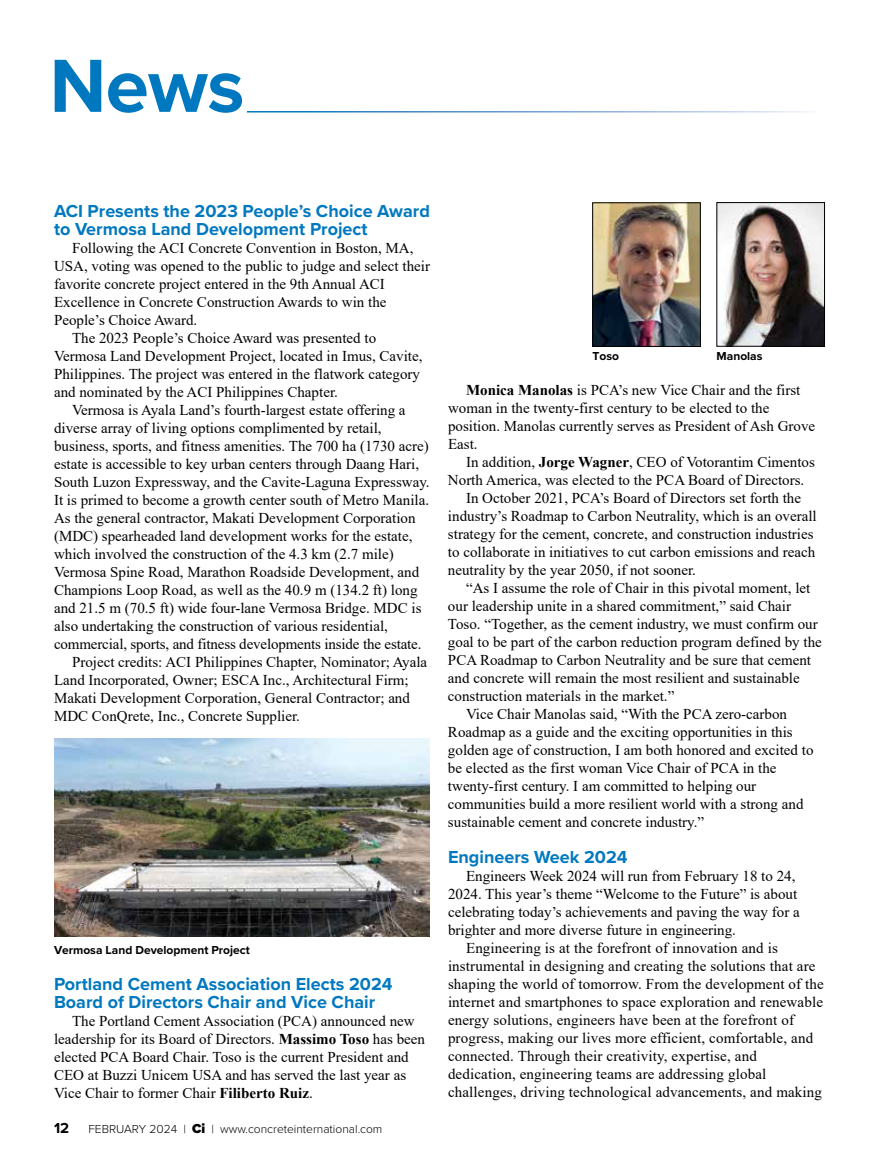
<style>
.page{position:relative;width:878px;height:1175px;background:#fff}
.page>*{position:absolute;margin:0;border:0;box-sizing:border-box;transform-origin:0 0}
.t1{font:700 78px "Proxima Nova";color:#0078bf}
.t2{font:700 18px/18px "Proxima Nova";color:#0078bf}
.t3{font:15px/18px "Times New Roman";color:#000}
.t4{font:700 15px "Proxima Nova";color:#000}
.t5{font:300 12px "Proxima Nova";color:#000}
.t6{font:700 12px "Proxima Nova";color:#000}
.s1{font-weight:700}
.s2{font-weight:900;font-size:13.5px}
</style>
<div class="page">
<img style="left:594px;top:204px;width:104px;height:140px">
<div style="left:592px;top:202px;width:108px;height:144px;border:1px solid #000"></div>
<img style="left:718px;top:204px;width:104px;height:140px">
<div style="left:716px;top:202px;width:108px;height:144px;border:1px solid #000"></div>
<img style="left:54px;top:738px;width:376px;height:198px">
<h1 class="t1" style="left:50px;top:28px;width:196px">News</h1>
<p class="t2" style="left:54px;top:201px;width:377px">ACI Presents the 2023 People’s Choice Award to Vermosa Land Development Project</p>
<p class="t3" style="left:72px;top:238px;width:343px">Following the ACI Concrete Convention in Boston, MA,</p>
<p class="t3" style="left:54px;top:256px;width:377px">USA, voting was opened to the public to judge and select their</p>
<p class="t3" style="left:54px;top:274px;width:332px">favorite concrete project entered in the 9th Annual ACI</p>
<p class="t3" style="left:54px;top:292px;width:334px">Excellence in Concrete Construction Awards to win the</p>
<p class="t3" style="left:54px;top:310px;width:145px">People’s Choice Award.</p>
<p class="t3" style="left:72px;top:328px;width:305px">The 2023 People’s Choice Award was presented to</p>
<p class="t3" style="left:54px;top:346px;width:370px">Vermosa Land Development Project, located in Imus, Cavite,</p>
<p class="t3" style="left:54px;top:364px;width:367px">Philippines. The project was entered in the flatwork category</p>
<p class="t3" style="left:54px;top:382px;width:285px">and nominated by the ACI Philippines Chapter.</p>
<p class="t3" style="left:72px;top:400px;width:335px">Vermosa is Ayala Land’s fourth-largest estate offering a</p>
<p class="t3" style="left:54px;top:418px;width:329px">diverse array of living options complimented by retail,</p>
<p class="t3" style="left:54px;top:436px;width:376px">business, sports, and fitness amenities. The 700 ha (1730 acre)</p>
<p class="t3" style="left:54px;top:454px;width:366px">estate is accessible to key urban centers through Daang Hari,</p>
<p class="t3" style="left:54px;top:472px;width:377px">South Luzon Expressway, and the Cavite-Laguna Expressway.</p>
<p class="t3" style="left:54px;top:490px;width:376px">It is primed to become a growth center south of Metro Manila.</p>
<p class="t3" style="left:54px;top:508px;width:363px">As the general contractor, Makati Development Corporation</p>
<p class="t3" style="left:54px;top:526px;width:360px">(MDC) spearheaded land development works for the estate,</p>
<p class="t3" style="left:54px;top:544px;width:341px">which involved the construction of the 4.3 km (2.7 mile)</p>
<p class="t3" style="left:54px;top:562px;width:366px">Vermosa Spine Road, Marathon Roadside Development, and</p>
<p class="t3" style="left:54px;top:580px;width:365px">Champions Loop Road, as well as the 40.9 m (134.2 ft) long</p>
<p class="t3" style="left:54px;top:598px;width:369px">and 21.5 m (70.5 ft) wide four-lane Vermosa Bridge. MDC is</p>
<p class="t3" style="left:54px;top:616px;width:335px">also undertaking the construction of various residential,</p>
<p class="t3" style="left:54px;top:634px;width:369px">commercial, sports, and fitness developments inside the estate.</p>
<p class="t3" style="left:72px;top:652px;width:357px">Project credits: ACI Philippines Chapter, Nominator; Ayala</p>
<p class="t3" style="left:54px;top:670px;width:356px">Land Incorporated, Owner; ESCA Inc., Architectural Firm;</p>
<p class="t3" style="left:54px;top:688px;width:357px">Makati Development Corporation, General Contractor; and</p>
<p class="t3" style="left:54px;top:706px;width:247px">MDC ConQrete, Inc., Concrete Supplier.</p>
<p class="t6" style="left:54px;top:941px;width:197px">Vermosa Land Development Project</p>
<p class="t2" style="left:54px;top:974px;width:340px">Portland Cement Association Elects 2024<br>Board of Directors Chair and Vice Chair</p>
<p class="t3" style="left:54px;top:1011px;width:372px;text-indent:18px">The Portland Cement Association (PCA) announced new leadership for its Board of Directors. <span class="s1">Massimo Toso</span> has been elected PCA Board Chair. Toso is the current President and CEO at Buzzi Unicem USA and has served the last year as Vice Chair to former Chair <span class="s1">Filiberto Ruiz</span>.</p>
<p class="t4" style="left:54px;top:1116px;width:17px">12</p>
<p class="t5" style="left:88px;top:1119px;width:295px">FEBRUARY 2024 | <span class="s2">Ci</span> | www.concreteinternational.com</p>
<p class="t6" style="left:592px;top:347px;width:28px">Toso</p>
<p class="t6" style="left:716px;top:347px;width:47px">Manolas</p>
<p class="t3" style="left:448px;top:381px;width:369px;text-indent:18px"><span class="s1">Monica Manolas</span> is PCA’s new Vice Chair and the first woman in the twenty-first century to be elected to the position. Manolas currently serves as President of Ash Grove East.</p>
<p class="t3" style="left:466px;top:453px;width:350px">In addition, <span class="s1">Jorge Wagner</span>, CEO of Votorantim Cimentos</p>
<p class="t3" style="left:448px;top:471px;width:358px">North America, was elected to the PCA Board of Directors.</p>
<p class="t3" style="left:466px;top:489px;width:336px">In October 2021, PCA’s Board of Directors set forth the</p>
<p class="t3" style="left:448px;top:507px;width:370px">industry’s Roadmap to Carbon Neutrality, which is an overall</p>
<p class="t3" style="left:448px;top:525px;width:367px">strategy for the cement, concrete, and construction industries</p>
<p class="t3" style="left:448px;top:543px;width:369px">to collaborate in initiatives to cut carbon emissions and reach</p>
<p class="t3" style="left:448px;top:561px;width:249px">neutrality by the year 2050, if not sooner.</p>
<p class="t3" style="left:466px;top:579px;width:346px">“As I assume the role of Chair in this pivotal moment, let</p>
<p class="t3" style="left:448px;top:597px;width:344px">our leadership unite in a shared commitment,” said Chair</p>
<p class="t3" style="left:448px;top:615px;width:371px">Toso. “Together, as the cement industry, we must confirm our</p>
<p class="t3" style="left:448px;top:633px;width:375px">goal to be part of the carbon reduction program defined by the</p>
<p class="t3" style="left:448px;top:651px;width:364px">PCA Roadmap to Carbon Neutrality and be sure that cement</p>
<p class="t3" style="left:448px;top:669px;width:353px">and concrete will remain the most resilient and sustainable</p>
<p class="t3" style="left:448px;top:687px;width:228px">construction materials in the market.”</p>
<p class="t3" style="left:466px;top:705px;width:322px">Vice Chair Manolas said, “With the PCA zero-carbon</p>
<p class="t3" style="left:448px;top:723px;width:346px">Roadmap as a guide and the exciting opportunities in this</p>
<p class="t3" style="left:448px;top:741px;width:367px">golden age of construction, I am both honored and excited to</p>
<p class="t3" style="left:448px;top:759px;width:330px">be elected as the first woman Vice Chair of PCA in the</p>
<p class="t3" style="left:448px;top:777px;width:310px">twenty-first century. I am committed to helping our</p>
<p class="t3" style="left:448px;top:795px;width:357px">communities build a more resilient world with a strong and</p>
<p class="t3" style="left:448px;top:813px;width:258px">sustainable cement and concrete industry.”</p>
<p class="t2" style="left:448px;top:848px;width:181px">Engineers Week 2024</p>
<p class="t3" style="left:448px;top:867px;width:353px;text-indent:18px">Engineers Week 2024 will run from February 18 to 24, 2024. This year’s theme “Welcome to the Future” is about celebrating today’s achievements and paving the way for a brighter and more diverse future in engineering.</p>
<p class="t3" style="left:448px;top:939px;width:377px;text-indent:18px">Engineering is at the forefront of innovation and is instrumental in designing and creating the solutions that are shaping the world of tomorrow. From the development of the internet and smartphones to space exploration and renewable energy solutions, engineers have been at the forefront of progress, making our lives more efficient, comfortable, and connected. Through their creativity, expertise, and dedication, engineering teams are addressing global challenges, driving technological advancements, and making</p>
</div>
